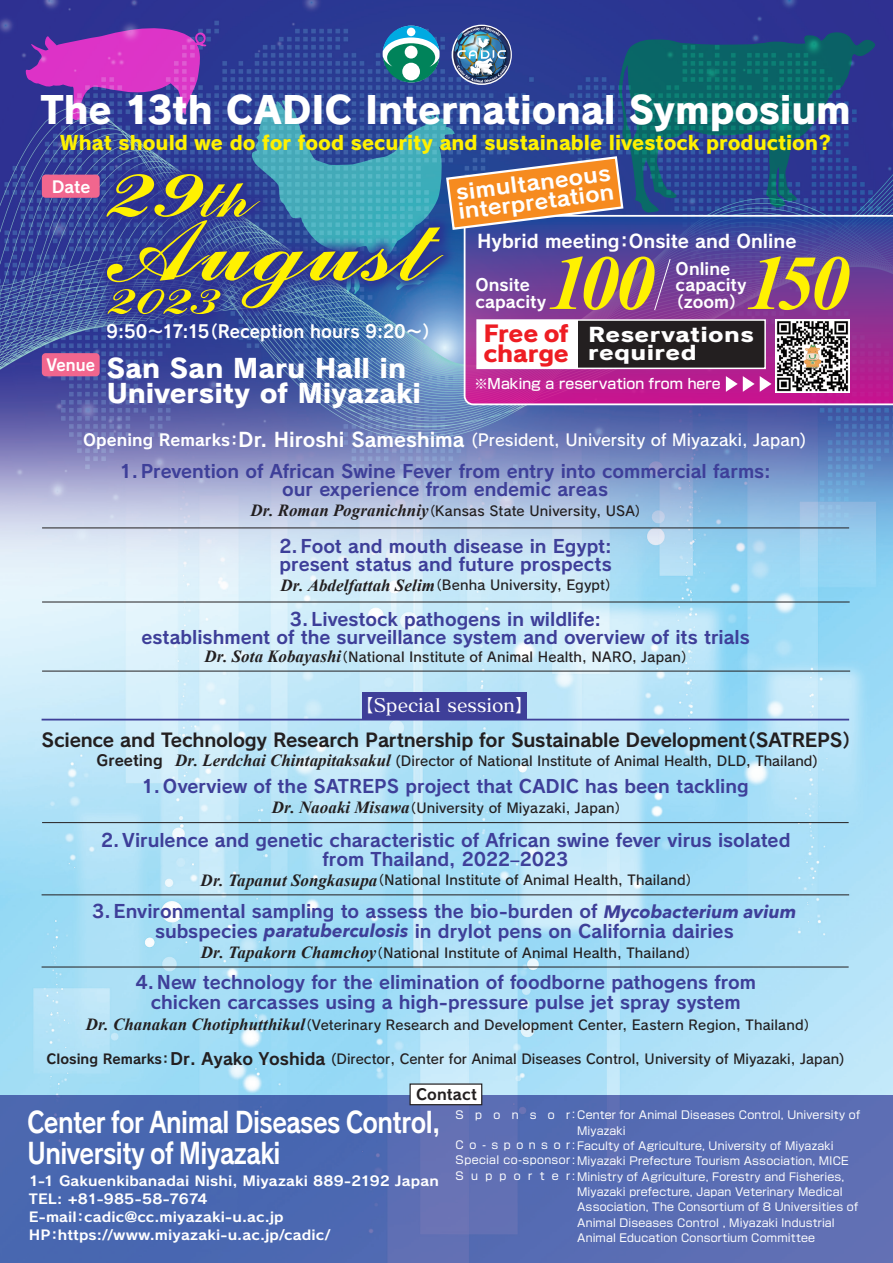
<style>
.page{position:relative;width:893px;height:1263px;background:#fff}
.page>*{position:absolute;margin:0;border:0;box-sizing:border-box;transform-origin:0 0}
.t1{font:37.2px "Rodin Pro EB";letter-spacing:-.005em;color:#fff}
.t2{font:28.5px/31.3px "Rodin Pro B";letter-spacing:-.025em;color:#fff;scale:.84 1}
.t3{font:25.8px/25.7px "Rodin Pro EB";letter-spacing:-.005em;color:#fff;scale:1.05 1}
.t4{font:22.5px/19.6px "Rodin Pro EB";letter-spacing:-.01em;color:#ee1d23;scale:1.07 1}
.t5{font:20.85px/19px "Rodin Pro B";color:#fff;scale:1.06 1}
.t6{font:19.5px/18px "Rodin Pro EB";letter-spacing:.02em;color:#fff;scale:1.21 1}
.t7{font:19.35px "Rodin Pro EB";color:#fff101}
.t8{font:18.6px "Rodin Pro B";letter-spacing:-.015em;color:#231f20}
.t9{font:18.6px "Matisse Pro DB";letter-spacing:-.005em;color:#fff}
.t10{font:18.3px "Rodin Pro B";letter-spacing:-.005em;color:#fff}
.t11{font:18px/18px "Rodin Pro B";color:#3e3f99;text-align:center}
.t12{font:17.55px "Rodin Pro B";color:#fff;scale:.95 1}
.t13{font:16.5px/16.5px "Rodin Pro B";letter-spacing:.005em;color:#fff}
.t14{font:16.2px "Rodin Pro DB";letter-spacing:.005em;color:#fff}
.t15{font:16.2px "Rodin Pro B";color:#fff}
.t16{font:15px "Rodin Pro B";letter-spacing:.01em;color:#231f20}
.t17{font:500 14.1px "Shin Go Pr 5";letter-spacing:.005em;color:#fff}
.t18{font:13.5px "Rodin Pro DB";letter-spacing:.01em;color:#231f20}
.t19{font:13.5px/18px "Rodin Pro B";letter-spacing:.01em;color:#fff;scale:1.08 1}
.t20{font:10.95px/15.3px "Shin Go Pr 5";letter-spacing:.015em;color:#fff;text-align:justify}
.t21{font:10.95px "Shin Go Pr 5";letter-spacing:1.03em;color:#fff}
.s1{font-family:"Rodin Pro B"}
.s2{font-family:"Rodin Pro B";font-size:19.5px}
.s3{font-family:"Times New Roman";font-weight:700;font-style:italic;font-size:16.95px}
.s4{font-family:"Rodin Pro B";font-size:15px}
.s5{font-family:"Avenir Next";font-weight:700;font-style:italic}
.s6{font-family:"Rodin Pro B";font-size:16.5px}
</style>
<div class="page">
<img style="left:0;top:0;width:893px;height:1096px">
<svg style="left:671px;top:32px;width:204px;height:180px;background:#1d5281"></svg>
<hr style="left:42px;top:966px;width:807px;height:1px;background:#231f20">
<hr style="left:42px;top:527px;width:807px;height:1px;background:#231f20">
<hr style="left:42px;top:601px;width:808px;height:1px;background:#231f20">
<hr style="left:42px;top:671px;width:808px;height:1px;background:#231f20">
<hr style="left:42px;top:822px;width:807px;height:1px;background:#231f20">
<hr style="left:42px;top:894px;width:807px;height:1px;background:#231f20">
<hr style="left:42px;top:719px;width:807px;height:1px;background:#3e3f99">
<div style="left:362px;top:692px;width:165px;height:28px;background:#3e3f99"></div>
<svg style="left:0;top:1096px;width:893px;height:167px;background:#536ab2"></svg>
<svg style="left:464px;top:215px;width:429px;height:190px;background:#8b3a99"></svg>
<svg style="left:748px;top:256px;width:101px;height:54px;background:#a9865c"></svg>
<div style="left:478px;top:320px;width:143px;height:48px;background:#fff"></div>
<div style="left:579px;top:320px;width:186px;height:48px;background:#231f20"></div>
<div style="left:476px;top:319px;width:290px;height:50px;border:2px solid #fff"></div>
<svg style="left:726px;top:376px;width:45px;height:16px"></svg>
<img style="left:88px;top:314px;width:373px;height:19px">
<img style="left:100px;top:314px;width:350px;height:7px">
<div style="left:42px;top:353px;width:58px;height:23px;background:#f1668e;border-radius:4px"></div>
<svg style="left:26px;top:26px;width:645px;height:288px;background:#555d90"></svg>
<div style="left:409px;top:1083px;width:73px;height:22px;background:#fff;border:1px solid #231f20"></div>
<img style="left:776px;top:319px;width:73px;height:74px">
<h1 class="t1" style="left:40px;top:84px;width:812px">The 13th CADIC International Symposium</h1>
<p class="t7" style="left:60px;top:130px;width:773px">What should we do for food security and sustainable livestock production?</p>
<p class="t15" style="left:52px;top:176px;width:40px">Date</p>
<p class="t5" style="left:455px;top:182px;width:149px;rotate:-7deg">simultaneous interpretation</p>
<p class="t10" style="left:477px;top:228px;width:321px">Hybrid meeting：Onsite and Online</p>
<p class="t12" style="left:107px;top:320px;width:352px">9:50～17:15（Reception hours 9:20～）</p>
<h3 class="t3" style="left:106px;top:354px;width:301px;text-indent:-60px"><sup>Venue</sup> San San Maru Hall in<br>University of Miyazaki</h3>
<p class="t13" style="left:475px;top:276px;width:72px">Onsite capacity</p>
<p class="t13" style="left:667px;top:260px;width:81px;text-align:center">Online capacity（zoom）</p>
<p class="t4" style="left:484px;top:323px;width:81px">Free of charge</p>
<p class="t6" style="left:588px;top:325px;width:139px">Reservations required</p>
<p class="t17" style="left:474px;top:372px;width:248px">※Making a reservation from here</p>
<p class="t14" style="left:83px;top:429px;width:724px"><span class="s1">Opening Remarks：</span><span class="s2">Dr. Hiroshi Sameshima</span> (President, University of Miyazaki, Japan)</p>
<p class="t11" style="left:119px;top:462px;width:653px">1．Prevention of African Swine Fever from entry into commercial farms: our experience from endemic areas</p>
<p class="t18" style="left:251px;top:502px;width:399px"><span class="s3">Dr. Roman Pogranichniy</span>（Kansas State University, USA）</p>
<p class="t11" style="left:279px;top:537px;width:334px;text-align:left">2．Foot and mouth disease in Egypt: present status and future prospects</p>
<p class="t18" style="left:280px;top:576px;width:340px"><span class="s3">Dr. Abdelfattah Selim</span>（Benha University, Egypt）</p>
<p class="t11" style="left:141px;top:610px;width:610px">3．Livestock pathogens in wildlife:<br>establishment of the surveillance system and overview of its trials</p>
<p class="t18" style="left:204px;top:648px;width:492px"><span class="s3">Dr. Sota Kobayashi</span>（National Institute of Animal Health, NARO, Japan）</p>
<p class="t9" style="left:355px;top:693px;width:180px">【Special session】</p>
<p class="t8" style="left:42px;top:727px;width:821px">Science and Technology Research Partnership for Sustainable Development（SATREPS）</p>
<p class="t18" style="left:97px;top:752px;width:723px"><span class="s4">Greeting</span> <span class="s3">Dr. Lerdchai Chintapitaksakul</span> (Director of National Institute of Animal Health, DLD, Thailand)</p>
<p class="t11" style="left:142px;top:776px;width:609px">1．Overview of the SATREPS project that CADIC has been tackling</p>
<p class="t18" style="left:272px;top:799px;width:358px"><span class="s3">Dr. Naoaki Misawa</span>（University of Miyazaki, Japan）</p>
<p class="t11" style="left:101px;top:829px;width:691px;line-height:19.5px">2．Virulence and genetic characteristic of African swine fever virus isolated from Thailand, 2022‒2023</p>
<p class="t18" style="left:201px;top:871px;width:500px"><span class="s3">Dr. Tapanut Songkasupa</span>（National Institute of Animal Health, Thailand）</p>
<p class="t11" style="left:92px;top:901px;width:706px;line-height:19.5px">3．Environmental sampling to assess the bio-burden of <span class="s5">Mycobacterium avium </span>subspecies <span class="s5">paratuberculosis</span> in drylot pens on California dairies</p>
<p class="t18" style="left:201px;top:944px;width:499px"><span class="s3">Dr. Tapakorn Chamchoy</span>（National Institute of Animal Health, Thailand）</p>
<p class="t11" style="left:135px;top:972px;width:622px;line-height:19.5px">4．New technology for the elimination of foodborne pathogens from chicken carcasses using a high-pressure pulse jet spray system</p>
<p class="t18" style="left:86px;top:1016px;width:733px"><span class="s3">Dr. Chanakan Chotiphutthikul</span>（Veterinary Research and Development Center, Eastern Region, Thailand）</p>
<p class="t18" style="left:47px;top:1050px;width:799px"><span class="s1">Closing Remarks：</span><span class="s6">Dr. Ayako Yoshida</span> (Director, Center for Animal Diseases Control, University of Miyazaki, Japan)</p>
<p class="t16" style="left:416px;top:1084px;width:62px">Contact</p>
<h2 class="t2" style="left:27px;top:1105px;width:494px">Center for Animal Diseases Control,<br>University of Miyazaki</h2>
<p class="t19" style="left:29px;top:1172px;width:381px">1-1 Gakuenkibanadai Nishi, Miyazaki 889-2192 Japan TEL: +81-985-58-7674<br>E-mail：cadic@cc.miyazaki-u.ac.jp<br>HP：https://www.miyazaki-u.ac.jp/cadic/</p>
<p class="t21" style="left:456px;top:1105px;width:116px">Sponsor</p>
<p class="t20" style="left:456px;top:1136px;width:116px">Co-sponsor Special co-sponsor Supporter</p>
<p class="t20" style="left:577px;top:1106px;width:284px;text-align:left">Center for Animal Diseases Control, University of Miyazaki<br>Faculty of Agriculture, University of Miyazaki Miyazaki Prefecture Tourism Association, MICE Ministry of Agriculture, Forestry and Fisheries, Miyazaki prefecture, Japan Veterinary Medical Association, The Consortium of 8 Universities of Animal Diseases Control , Miyazaki Industrial Animal Education Consortium Committee</p>
<p class="t20" style="left:568px;top:1106px;width:12px">：</p>
<p class="t20" style="left:568px;top:1137px;width:12px">：：：</p>
</div>
